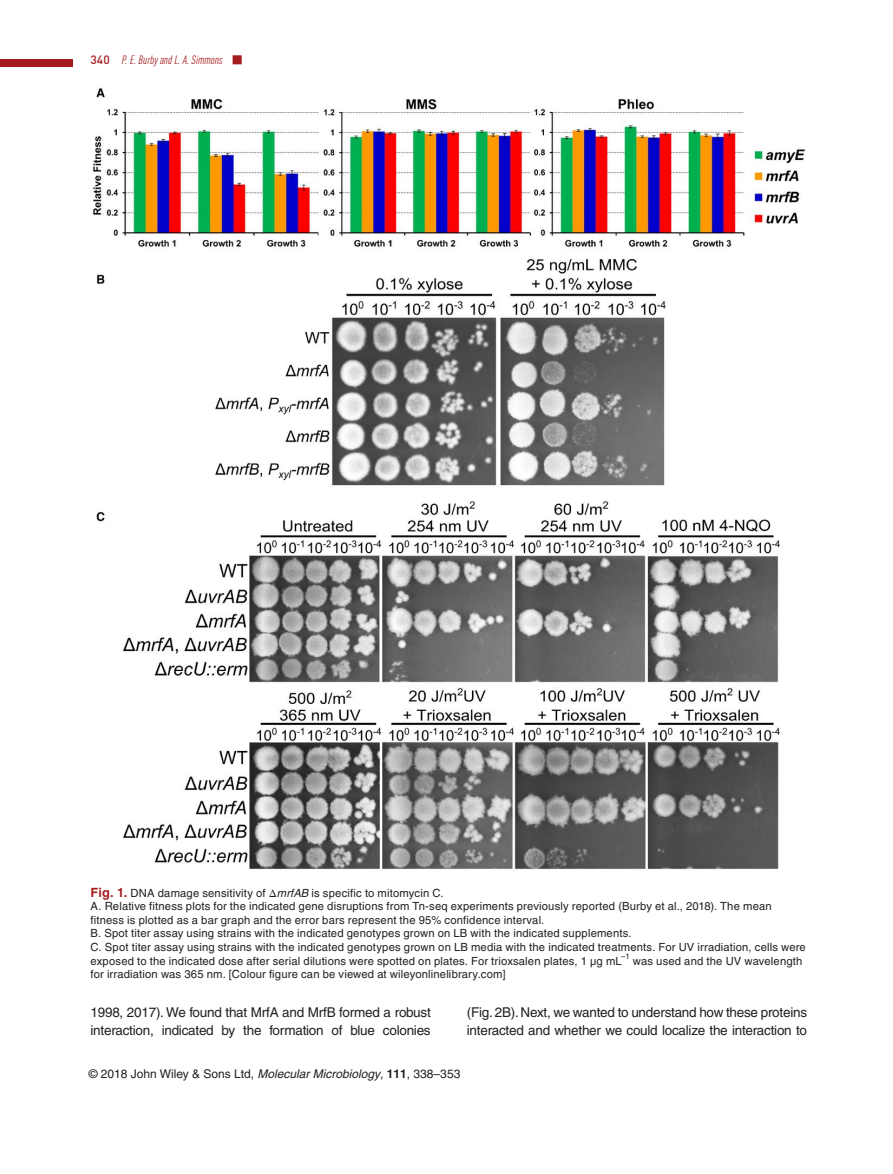
<style>
.page{position:relative;width:893px;height:1174px;background:#fff}
.page>*{position:absolute;margin:0;border:0;box-sizing:border-box;transform-origin:0 0}
.t1{font:13.5px/18px "Helvetica";letter-spacing:-.02em;color:#231f20}
.t2{font:italic 12px "Helvetica";color:#231f20}
.t3{font:italic condensed 12px "DINOT";color:#a61c1f}
.t4{font:12px "Helvetica";color:#231f20}
.t5{font:11.25px/13.5px "Helvetica";letter-spacing:.015em;color:#231f20}
.t6{font:7.8px "Helvetica";color:#231f20}
.s1{font-family:"DIN";font-weight:500;font-style:normal;font-stretch:normal}
.s2{font-weight:700;font-size:12.75px;color:#a61c1f}
.s3{font-family:"STIX"}
.s4{font-style:italic}
.s5{font-style:normal}
.s6{font-weight:700;font-style:normal}
</style>
<div class="page">
<div style="left:0;top:59px;width:72px;height:8px;background:#a61c1f"></div>
<div style="left:233px;top:55px;width:9px;height:9px;border:3px solid #a61c1f"></div>
<img style="left:93px;top:88px;width:712px;height:782px">
<p class="t3" style="left:91px;top:51px;width:152px"><span class="s1">340</span> P. E. Burby and L. A. Simmons ■</p>
<p class="t5" style="left:91px;top:886px;width:717px"><span class="s2">Fig. 1.</span> DNA damage sensitivity of <span class="s3">Δ</span><span class="s4">mrfAB</span> is specific to mitomycin C.<br>A. Relative fitness plots for the indicated gene disruptions from Tn-seq experiments previously reported (Burby et al., 2018). The mean fitness is plotted as a bar graph and the error bars represent the 95% confidence interval.<br>B. Spot titer assay using strains with the indicated genotypes grown on LB with the indicated supplements.<br>C. Spot titer assay using strains with the indicated genotypes grown on LB media with the indicated treatments. For UV irradiation, cells were exposed to the indicated dose after serial dilutions were spotted on plates. For trioxsalen plates, 1 μg mL</p>
<p class="t6" style="left:621px;top:952px;width:10px">–1</p>
<p class="t5" style="left:633px;top:953px;width:171px">was used and the UV wavelength</p>
<p class="t5" style="left:91px;top:967px;width:416px">for irradiation was 365 nm. [Colour figure can be viewed at wileyonlinelibrary.com]</p>
<p class="t1" style="left:91px;top:1003px;width:342px">1998, 2017). We found that MrfA and MrfB formed a robust interaction, indicated by the formation of blue colonies</p>
<p class="t1" style="left:467px;top:1003px;width:342px">(Fig. 2B). Next, we wanted to understand how these proteins interacted and whether we could localize the interaction to</p>
<p class="t4" style="left:89px;top:1067px;width:7px">©2018JohnWiley</p>
<p class="t4" style="left:204px;top:1067px;width:7px">&amp;SonsL</p>
<p class="t2" style="left:251px;top:1067px;width:211px"><span class="s5">,</span> Molecular Microbiology<span class="s5">,</span> <span class="s6">111</span><span class="s5">, 338–353</span></p>
</div>
